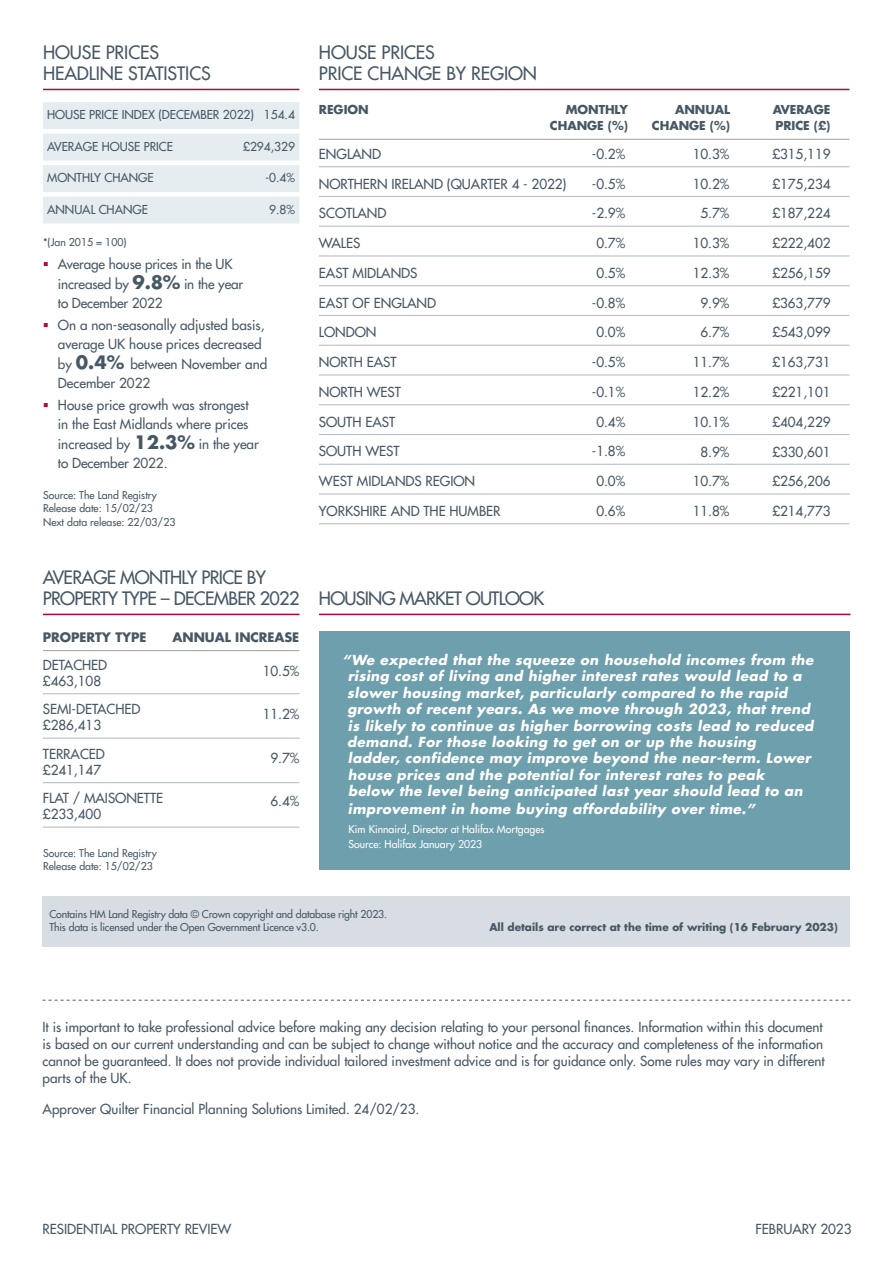
<style>
.page{position:relative;width:893px;height:1263px;background:#fff}
.page>*{position:absolute;margin:0;border:0;box-sizing:border-box;transform-origin:0 0}
.t1{font:18px/21.6px "Futura LT";letter-spacing:-.035em;color:#475865}
.t2{font:18px/21.6px "Futura LT";letter-spacing:-.005em;color:#475865}
.t3{font:13.5px/19.5px "Futura LT";color:#475865}
.t4{font:italic 700 13.5px/16.4px "Futura LT";letter-spacing:.03em;color:#fff}
.t5{font:700 12.75px "Futura LT";letter-spacing:-.005em;color:#475865}
.t6{font:12px "Futura LT";letter-spacing:-.005em;color:#475865}
.t7{font:700 12px "Futura LT";letter-spacing:-.005em;color:#475865}
.t8{font:10.5px/13.5px "Futura LT";letter-spacing:-.015em;color:#475865}
.t9{font:10.5px/14.9px "Futura LT";color:#fff}
.t10{font:700 10.5px "Futura LT";color:#475865}
.s1{font-weight:700;font-size:18px}
</style>
<div class="page">
<svg style="left:43px;top:1000px;width:807px;height:1px"></svg>
<hr style="left:43px;top:89px;width:256px;height:1px;background:#ad083f">
<hr style="left:319px;top:89px;width:530px;height:1px;background:#ad083f">
<div style="left:42px;top:896px;width:807px;height:51px;background:#d8dce3"></div>
<div style="left:319px;top:631px;width:530px;height:239px;background:#6e9fac"></div>
<hr style="left:319px;top:166px;width:530px;height:1px;background:#b8bfc7">
<hr style="left:319px;top:196px;width:530px;height:1px;background:#b8bfc7">
<hr style="left:319px;top:226px;width:530px;height:1px;background:#b8bfc7">
<hr style="left:319px;top:255px;width:530px;height:2px;background:#b8bfc7">
<hr style="left:319px;top:285px;width:530px;height:1px;background:#b8bfc7">
<hr style="left:319px;top:315px;width:530px;height:1px;background:#b8bfc7">
<hr style="left:319px;top:345px;width:530px;height:1px;background:#b8bfc7">
<hr style="left:319px;top:374px;width:530px;height:2px;background:#b8bfc7">
<hr style="left:319px;top:404px;width:530px;height:1px;background:#b8bfc7">
<hr style="left:319px;top:434px;width:530px;height:1px;background:#b8bfc7">
<hr style="left:319px;top:464px;width:530px;height:1px;background:#b8bfc7">
<hr style="left:319px;top:493px;width:530px;height:2px;background:#b8bfc7">
<hr style="left:319px;top:523px;width:530px;height:1px;background:#b8bfc7">
<hr style="left:43px;top:693px;width:256px;height:1px;background:#b8bfc7">
<hr style="left:43px;top:738px;width:256px;height:1px;background:#b8bfc7">
<hr style="left:43px;top:782px;width:256px;height:1px;background:#b8bfc7">
<hr style="left:43px;top:826px;width:256px;height:2px;background:#b8bfc7">
<div style="left:43px;top:102px;width:256px;height:27px;background:#e5edf0"></div>
<div style="left:43px;top:134px;width:256px;height:27px;background:#e5edf0"></div>
<div style="left:43px;top:165px;width:256px;height:27px;background:#e5edf0"></div>
<div style="left:43px;top:197px;width:256px;height:27px;background:#e5edf0"></div>
<hr style="left:43px;top:614px;width:256px;height:1px;background:#ad083f">
<hr style="left:319px;top:614px;width:531px;height:1px;background:#ad083f">
<hr style="left:319px;top:139px;width:530px;height:1px;background:#a8a9ad">
<hr style="left:43px;top:650px;width:256px;height:1px;background:#a8a9ad">
<h1 class="t2" style="left:43px;top:41px;width:169px">HOUSE PRICES<br>HEADLINE STATISTICS</h1>
<h1 class="t2" style="left:319px;top:41px;width:220px">HOUSE PRICES<br>PRICE CHANGE BY REGION</h1>
<p class="t6" style="left:47px;top:107px;width:249px">HOUSE PRICE INDEX (DECEMBER 2022) 154.4</p>
<p class="t6" style="left:47px;top:138px;width:127px">AVERAGE HOUSE PRICE</p>
<p class="t6" style="left:243px;top:138px;width:53px">£294,329</p>
<p class="t6" style="left:47px;top:170px;width:108px">MONTHLY CHANGE</p>
<p class="t6" style="left:265px;top:170px;width:31px">-0.4%</p>
<p class="t6" style="left:47px;top:201px;width:102px">ANNUAL CHANGE</p>
<p class="t6" style="left:269px;top:201px;width:27px">9.8%</p>
<p class="t8" style="left:43px;top:235px;width:85px">*(Jan 2015 = 100)</p>
<p class="t3" style="left:58px;top:254px;width:187px">Average house prices in the UK increased by <span class="s1">9.8%</span> in the year to December 2022</p>
<p class="t3" style="left:58px;top:315px;width:211px">On a non-seasonally adjusted basis, average UK house prices decreased by <span class="s1">0.4%</span> between November and<br>December 2022</p>
<p class="t3" style="left:58px;top:395px;width:202px">House price growth was strongest in the East Midlands where prices increased by <span class="s1">12.3%</span> in the year to December 2022.</p>
<p class="t8" style="left:43px;top:488px;width:134px">Source: The Land Registry<br>Release date: 15/02/23<br>Next data release: 22/03/23</p>
<p class="t7" style="left:319px;top:101px;width:51px">REGION</p>
<p class="t7" style="left:566px;top:101px;width:64px">MONTHLY</p>
<p class="t7" style="left:675px;top:101px;width:56px">ANNUAL</p>
<p class="t7" style="left:773px;top:101px;width:59px">AVERAGE</p>
<p class="t7" style="left:550px;top:118px;width:80px">CHANGE (%)</p>
<p class="t7" style="left:652px;top:118px;width:80px">CHANGE (%)</p>
<p class="t7" style="left:775px;top:118px;width:57px">PRICE (£)</p>
<p class="t3" style="left:319px;top:144px;width:64px">ENGLAND</p>
<p class="t3" style="left:319px;top:174px;width:249px">NORTHERN IRELAND (QUARTER 4 - 2022)</p>
<p class="t3" style="left:319px;top:204px;width:69px">SCOTLAND</p>
<p class="t3" style="left:319px;top:233px;width:43px">WALES</p>
<p class="t3" style="left:319px;top:263px;width:100px">EAST MIDLANDS</p>
<p class="t3" style="left:319px;top:293px;width:119px">EAST OF ENGLAND</p>
<p class="t3" style="left:319px;top:323px;width:59px">LONDON</p>
<p class="t3" style="left:319px;top:352px;width:79px">NORTH EAST</p>
<p class="t3" style="left:319px;top:382px;width:83px">NORTH WEST</p>
<p class="t3" style="left:319px;top:412px;width:78px">SOUTH EAST</p>
<p class="t3" style="left:319px;top:442px;width:82px">SOUTH WEST</p>
<p class="t3" style="left:319px;top:471px;width:158px">WEST MIDLANDS REGION</p>
<p class="t3" style="left:319px;top:501px;width:183px">YORKSHIRE AND THE HUMBER</p>
<p class="t3" style="left:592px;top:144px;width:35px">-0.2%</p>
<p class="t3" style="left:592px;top:174px;width:35px">-0.5%</p>
<p class="t3" style="left:592px;top:204px;width:35px">-2.9%</p>
<p class="t3" style="left:596px;top:233px;width:30px">0.7%</p>
<p class="t3" style="left:596px;top:263px;width:30px">0.5%</p>
<p class="t3" style="left:592px;top:293px;width:35px">-0.8%</p>
<p class="t3" style="left:596px;top:323px;width:30px">0.0%</p>
<p class="t3" style="left:592px;top:352px;width:35px">-0.5%</p>
<p class="t3" style="left:592px;top:382px;width:35px">-0.1%</p>
<p class="t3" style="left:596px;top:412px;width:30px">0.4%</p>
<p class="t3" style="left:592px;top:442px;width:35px">-1.8%</p>
<p class="t3" style="left:596px;top:471px;width:30px">0.0%</p>
<p class="t3" style="left:596px;top:501px;width:30px">0.6%</p>
<p class="t3" style="left:693px;top:144px;width:38px">10.3%</p>
<p class="t3" style="left:693px;top:174px;width:38px">10.2%</p>
<p class="t3" style="left:700px;top:204px;width:30px">5.7%</p>
<p class="t3" style="left:693px;top:233px;width:38px">10.3%</p>
<p class="t3" style="left:693px;top:263px;width:38px">12.3%</p>
<p class="t3" style="left:700px;top:293px;width:30px">9.9%</p>
<p class="t3" style="left:700px;top:323px;width:30px">6.7%</p>
<p class="t3" style="left:693px;top:352px;width:38px">11.7%</p>
<p class="t3" style="left:693px;top:382px;width:38px">12.2%</p>
<p class="t3" style="left:693px;top:412px;width:38px">10.1%</p>
<p class="t3" style="left:700px;top:442px;width:30px">8.9%</p>
<p class="t3" style="left:693px;top:471px;width:38px">10.7%</p>
<p class="t3" style="left:693px;top:501px;width:38px">11.8%</p>
<p class="t3" style="left:772px;top:144px;width:60px">£315,119</p>
<p class="t3" style="left:772px;top:174px;width:60px">£175,234</p>
<p class="t3" style="left:772px;top:204px;width:60px">£187,224</p>
<p class="t3" style="left:772px;top:233px;width:60px">£222,402</p>
<p class="t3" style="left:772px;top:263px;width:60px">£256,159</p>
<p class="t3" style="left:772px;top:293px;width:60px">£363,779</p>
<p class="t3" style="left:772px;top:323px;width:60px">£543,099</p>
<p class="t3" style="left:772px;top:352px;width:60px">£163,731</p>
<p class="t3" style="left:772px;top:382px;width:60px">£221,101</p>
<p class="t3" style="left:772px;top:412px;width:60px">£404,229</p>
<p class="t3" style="left:772px;top:442px;width:60px">£330,601</p>
<p class="t3" style="left:772px;top:471px;width:60px">£256,206</p>
<p class="t3" style="left:772px;top:501px;width:60px">£214,773</p>
<h1 class="t1" style="left:43px;top:566px;width:503px">AVERAGE MONTHLY PRICE BY<br>PROPERTY TYPE – DECEMBER 2022 HOUSING MARKET OUTLOOK</h1>
<p class="t5" style="left:43px;top:628px;width:105px">PROPERTY TYPE</p>
<p class="t5" style="left:173px;top:628px;width:128px">ANNUAL INCREASE</p>
<p class="t3" style="left:43px;top:656px;width:66px;line-height:16.2px">DETACHED £463,108</p>
<p class="t3" style="left:43px;top:701px;width:99px;line-height:16.2px">SEMI-DETACHED £286,413</p>
<p class="t3" style="left:43px;top:745px;width:63px;line-height:16.2px">TERRACED £241,147</p>
<p class="t3" style="left:43px;top:790px;width:122px;line-height:16.2px">FLAT / MAISONETTE £233,400</p>
<p class="t8" style="left:43px;top:846px;width:115px">Source: The Land Registry<br>Release date: 15/02/23</p>
<p class="t3" style="left:263px;top:661px;width:38px">10.5%</p>
<p class="t3" style="left:263px;top:704px;width:38px">11.2%</p>
<p class="t3" style="left:271px;top:748px;width:30px">9.7%</p>
<p class="t3" style="left:271px;top:791px;width:30px">6.4%</p>
<p class="t4" style="left:347px;top:651px;width:468px;text-indent:-5px">“We expected that the squeeze on household incomes from the rising cost of living and higher interest rates would lead to a slower housing market, particularly compared to the rapid growth of recent years. As we move through 2023, that trend is likely to continue as higher borrowing costs lead to reduced demand. For those looking to get on or up the housing<br>ladder, confidence may improve beyond the near-term. Lower house prices and the potential for interest rates to peak<br>below the level being anticipated last year should lead to an</p>
<p class="t4" style="left:348px;top:801px;width:409px">improvement in home buying affordability over time.”</p>
<p class="t9" style="left:348px;top:822px;width:198px">Kim Kinnaird, Director at Halifax Mortgages<br>Source: Halifax January 2023</p>
<p class="t8" style="left:50px;top:907px;width:339px">Contains HM Land Registry data © Crown copyright and database right 2023.<br>This data is licensed under the Open Government Licence v3.0.</p>
<p class="t10" style="left:489px;top:920px;width:350px">All details are correct at the time of writing (16 February 2023)</p>
<p class="t3" style="left:43px;top:1018px;width:784px;line-height:17.2px">It is important to take professional advice before making any decision relating to your personal finances. Information within this document is based on our current understanding and can be subject to change without notice and the accuracy and completeness of the information cannot be guaranteed. It does not provide individual tailored investment advice and is for guidance only. Some rules may vary in different parts of the UK.</p>
<p class="t3" style="left:43px;top:1099px;width:378px">Approver Quilter Financial Planning Solutions Limited. 24/02/23.</p>
<p class="t3" style="left:43px;top:1219px;width:190px">RESIDENTIAL PROPERTY REVIEW</p>
<p class="t3" style="left:756px;top:1219px;width:97px">FEBRUARY 2023</p>
</div>
